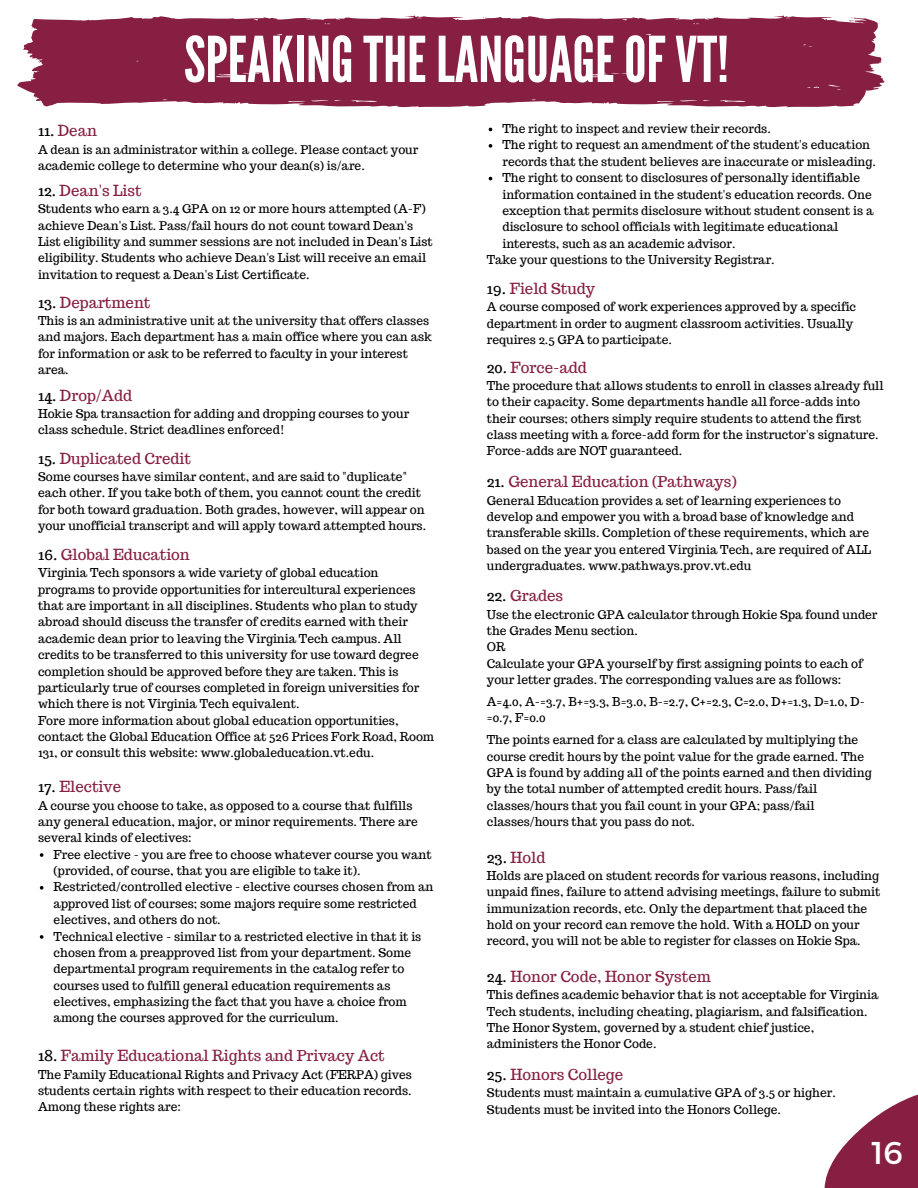
<style>
.page{position:relative;width:918px;height:1188px;background:#fff}
.page>*{position:absolute;margin:0;border:0;box-sizing:border-box;transform-origin:0 0}
.t1{font:63px "League Gothic";color:#fff}
.t2{font:31.5px "Montserrat";color:#fff}
.t3{font:15px "Trocchi";color:#861f41}
.t4{font:12px/16.4px "Trocchi";color:#000}
.s1{color:#000}
</style>
<div class="page">
<svg style="left:17px;top:16px;width:369px;height:91px;fill:#861f41"></svg>
<svg style="left:386px;top:15px;width:498px;height:92px;fill:#861f41"></svg>
<svg style="left:489px;top:144px;width:3px;height:4px"></svg>
<svg style="left:40px;top:853px;width:3px;height:4px"></svg>
<svg style="left:40px;top:886px;width:3px;height:4px"></svg>
<svg style="left:40px;top:935px;width:3px;height:4px"></svg>
<svg style="left:824px;top:1094px;width:94px;height:94px"></svg>
<p class="t1" style="left:184px;top:23px;width:547px">SPEAKINGTHE LANGUAGEOFVT!</p>
<p class="t4" style="left:502px;top:120px;width:270px">The right to inspect and review their records.</p>
<p class="t4" style="left:502px;top:137px;width:375px">The right to request an amendment of the student's education records that the student believes are inaccurate or misleading.</p>
<p class="t4" style="left:502px;top:170px;width:373px">The right to consent to disclosures of personally identifiable information contained in the student's education records. One exception that permits disclosure without student consent is a disclosure to school officials with legitimate educational interests, such as an academic advisor.</p>
<p class="t4" style="left:487px;top:252px;width:289px">Take your questions to the University Registrar.</p>
<p class="t3" style="left:487px;top:279px;width:110px"><span class="s1">19.</span> Field Study</p>
<p class="t4" style="left:487px;top:299px;width:371px">A course composed of work experiences approved by a specific department in order to augment classroom activities. Usually requires 2.5 GPA to participate.</p>
<p class="t3" style="left:487px;top:357px;width:102px"><span class="s1">20.</span> Force-add</p>
<p class="t4" style="left:487px;top:377px;width:398px">The procedure that allows students to enroll in classes already full to their capacity. Some departments handle all force-adds into their courses; others simply require students to attend the first class meeting with a force-add form for the instructor's signature.<br>Force-adds are NOT guaranteed.</p>
<p class="t3" style="left:487px;top:472px;width:252px"><span class="s1">21.</span> General Education (Pathways)</p>
<p class="t4" style="left:487px;top:492px;width:386px">General Education provides a set of learning experiences to develop and empower you with a broad base of knowledge and transferable skills. Completion of these requirements, which are based on the year you entered Virginia Tech, are required of ALL undergraduates. www.pathways.prov.vt.edu</p>
<p class="t3" style="left:487px;top:586px;width:78px"><span class="s1">22.</span> Grades</p>
<p class="t4" style="left:487px;top:606px;width:392px">Use the electronic GPA calculator through Hokie Spa found under the Grades Menu section.</p>
<p class="t4" style="left:487px;top:639px;width:20px">OR</p>
<p class="t4" style="left:487px;top:655px;width:377px">Calculate your GPA yourself by first assigning points to each of your letter grades. The corresponding values are as follows:</p>
<p class="t4" style="left:487px;top:693px;width:380px">A=4.0, A-=3.7, B+=3.3, B=3.0, B-=2.7, C+=2.3, C=2.0, D+=1.3, D=1.0, D-=0.7, F=0.0</p>
<p class="t4" style="left:487px;top:732px;width:386px">The points earned for a class are calculated by multiplying the course credit hours by the point value for the grade earned. The GPA is found by adding all of the points earned and then dividing by the total number of attempted credit hours. Pass/fail classes/hours that you fail count in your GPA; pass/fail classes/hours that you pass do not.</p>
<p class="t3" style="left:487px;top:847px;width:60px"><span class="s1">23.</span> Hold</p>
<p class="t4" style="left:487px;top:867px;width:395px">Holds are placed on student records for various reasons, including unpaid fines, failure to attend advising meetings, failure to submit immunization records, etc. Only the department that placed the hold on your record can remove the hold. With a HOLD on your record, you will not be able to register for classes on Hokie Spa.</p>
<p class="t3" style="left:487px;top:967px;width:226px"><span class="s1">24.</span> Honor Code, Honor System</p>
<p class="t4" style="left:487px;top:987px;width:393px">This defines academic behavior that is not acceptable for Virginia Tech students, including cheating, plagiarism, and falsification.<br>The Honor System, governed by a student chief justice, administers the Honor Code.</p>
<p class="t3" style="left:38px;top:121px;width:60px"><span class="s1">11.</span> Dean</p>
<h1 class="t4" style="left:38px;top:141px;width:382px">A dean is an administrator within a college. Please contact your academic college to determine who your dean(s) is/are.</h1>
<p class="t3" style="left:38px;top:181px;width:105px"><span class="s1">12.</span> Dean's List</p>
<p class="t4" style="left:38px;top:201px;width:396px">Students who earn a 3.4 GPA on 12 or more hours attempted (A-F) achieve Dean's List. Pass/fail hours do not count toward Dean's List eligibility and summer sessions are not included in Dean's List eligibility. Students who achieve Dean's List will receive an email invitation to request a Dean's List Certificate.</p>
<p class="t3" style="left:38px;top:292px;width:114px"><span class="s1">13.</span> Department</p>
<p class="t4" style="left:38px;top:312px;width:395px">This is an administrative unit at the university that offers classes and majors. Each department has a main office where you can ask for information or ask to be referred to faculty in your interest area.</p>
<p class="t3" style="left:38px;top:386px;width:96px"><span class="s1">14.</span> Drop/Add</p>
<p class="t4" style="left:38px;top:405px;width:373px">Hokie Spa transaction for adding and dropping courses to your class schedule. Strict deadlines enforced!</p>
<p class="t3" style="left:38px;top:449px;width:154px"><span class="s1">15.</span> Duplicated Credit</p>
<p class="t4" style="left:38px;top:468px;width:390px">Some courses have similar content, and are said to "duplicate" each other. If you take both of them, you cannot count the credit for both toward graduation. Both grades, however, will appear on your unofficial transcript and will apply toward attempted hours.</p>
<p class="t3" style="left:38px;top:545px;width:153px"><span class="s1">16.</span> Global Education</p>
<p class="t4" style="left:38px;top:565px;width:383px">Virginia Tech sponsors a wide variety of global education programs to provide opportunities for intercultural experiences that are important in all disciplines. Students who plan to study abroad should discuss the transfer of credits earned with their academic dean prior to leaving the Virginia Tech campus. All credits to be transferred to this university for use toward degree completion should be approved before they are taken. This is particularly true of courses completed in foreign universities for which there is not Virginia Tech equivalent.</p>
<p class="t4" style="left:38px;top:712px;width:398px">Fore more information about global education opportunities, contact the Global Education Office at 526 Prices Fork Road, Room<br>131, or consult this website: www.globaleducation.vt.edu.</p>
<p class="t3" style="left:38px;top:777px;width:85px"><span class="s1">17.</span> Elective</p>
<p class="t4" style="left:38px;top:797px;width:381px">A course you choose to take, as opposed to a course that fulfills any general education, major, or minor requirements. There are several kinds of electives:</p>
<p class="t4" style="left:54px;top:846px;width:380px">Free elective - you are free to choose whatever course you want (provided, of course, that you are eligible to take it).</p>
<h2 class="t4" style="left:54px;top:879px;width:381px">Restricted/controlled elective - elective courses chosen from an approved list of courses; some majors require some restricted electives, and others do not.</h2>
<p class="t4" style="left:54px;top:928px;width:369px">Technical elective - similar to a restricted elective in that it is chosen from a preapproved list from your department. Some departmental program requirements in the catalog refer to courses used to fulfill general education requirements as electives, emphasizing the fact that you have a choice from among the courses approved for the curriculum.</p>
<p class="t3" style="left:38px;top:1046px;width:348px"><span class="s1">18.</span> Family Educational Rights and Privacy Act</p>
<p class="t4" style="left:38px;top:1066px;width:375px;text-align:justify">The Family Educational Rights and Privacy Act (FERPA) gives students certain rights with respect to their education records.<br>Among these rights are:</p>
<p class="t3" style="left:487px;top:1065px;width:138px"><span class="s1">25.</span> Honors College</p>
<p class="t4" style="left:487px;top:1085px;width:351px">Students must maintain a cumulative GPA of 3.5 or higher.<br>Students must be invited into the Honors College.</p>
<p class="t2" style="left:871px;top:1132px;width:33px">16</p>
</div>
